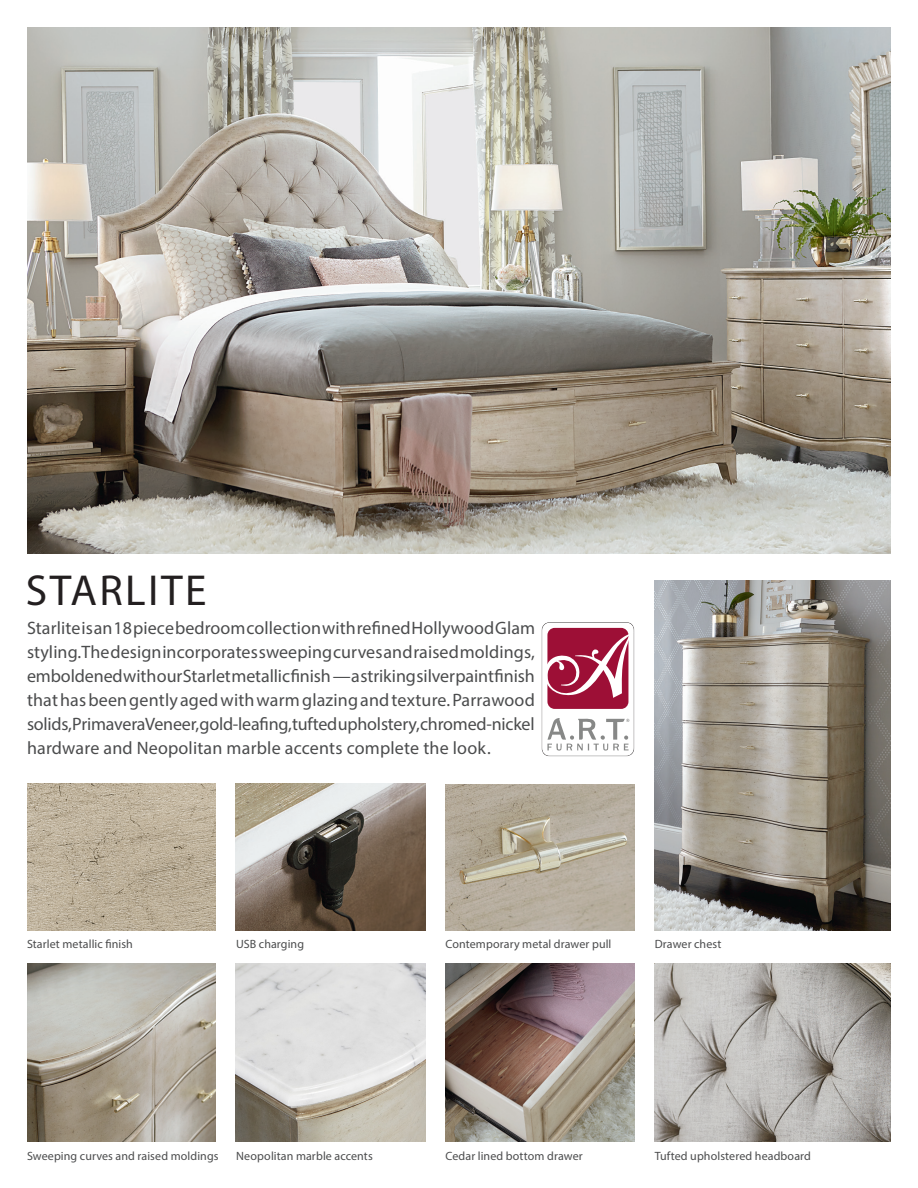
<style>
.page{position:relative;width:918px;height:1188px;background:#fff}
.page>*{position:absolute;margin:0;border:0;box-sizing:border-box;transform-origin:0 0}
.t1{font:43.5px "Myriad Pro";letter-spacing:.055em;color:#231f20}
.Editorial_copy{font:18px/24px "Myriad Pro";letter-spacing:.01em;color:#4b4c4d;text-align:justify}
.Detail{font:12px "Myriad Pro";letter-spacing:.01em;color:#4b4c4d}
</style>
<div class="page">
<img style="left:446px;top:784px;width:189px;height:147px">
<img style="left:236px;top:784px;width:189px;height:146px">
<svg style="left:542px;top:622px;width:92px;height:134px"></svg>
<img style="left:27px;top:27px;width:864px;height:527px">
<img style="left:655px;top:580px;width:236px;height:351px">
<img style="left:236px;top:963px;width:189px;height:178px">
<img style="left:446px;top:963px;width:189px;height:178px">
<img style="left:27px;top:784px;width:189px;height:146px">
<img style="left:27px;top:963px;width:189px;height:178px">
<img style="left:655px;top:963px;width:236px;height:178px">
<p class="t1" style="left:26px;top:563px;width:182px">STARLITE</p>
<p class="Editorial_copy" style="left:27px;top:616px;width:510px">Starlite is an 18 piece bedroom collection with refined Hollywood Glam styling. The design incorporates sweeping curves and raised moldings, emboldened with our Starlet metallic finish—a striking silver paint finish that has been gently aged with warm glazing and texture. Parrawood solids, Primavera Veneer, gold-leafing, tufted upholstery, chromed-nickel hardware and Neopolitan marble accents complete the look.</p>
<p class="Detail" style="left:27px;top:937px;width:107px">Starlet metallic finish</p>
<p class="Detail" style="left:236px;top:937px;width:69px">USB charging</p>
<p class="Detail" style="left:446px;top:937px;width:167px">Contemporary metal drawer pull</p>
<p class="Detail" style="left:655px;top:937px;width:68px">Drawer chest</p>
<p class="Detail" style="left:27px;top:1149px;width:193px">Sweeping curves and raised moldings</p>
<p class="Detail" style="left:236px;top:1149px;width:138px">Neopolitan marble accents</p>
<p class="Detail" style="left:446px;top:1149px;width:139px">Cedar lined bottom drawer</p>
<p class="Detail" style="left:655px;top:1149px;width:158px">Tufted upholstered headboard</p>
</div>
